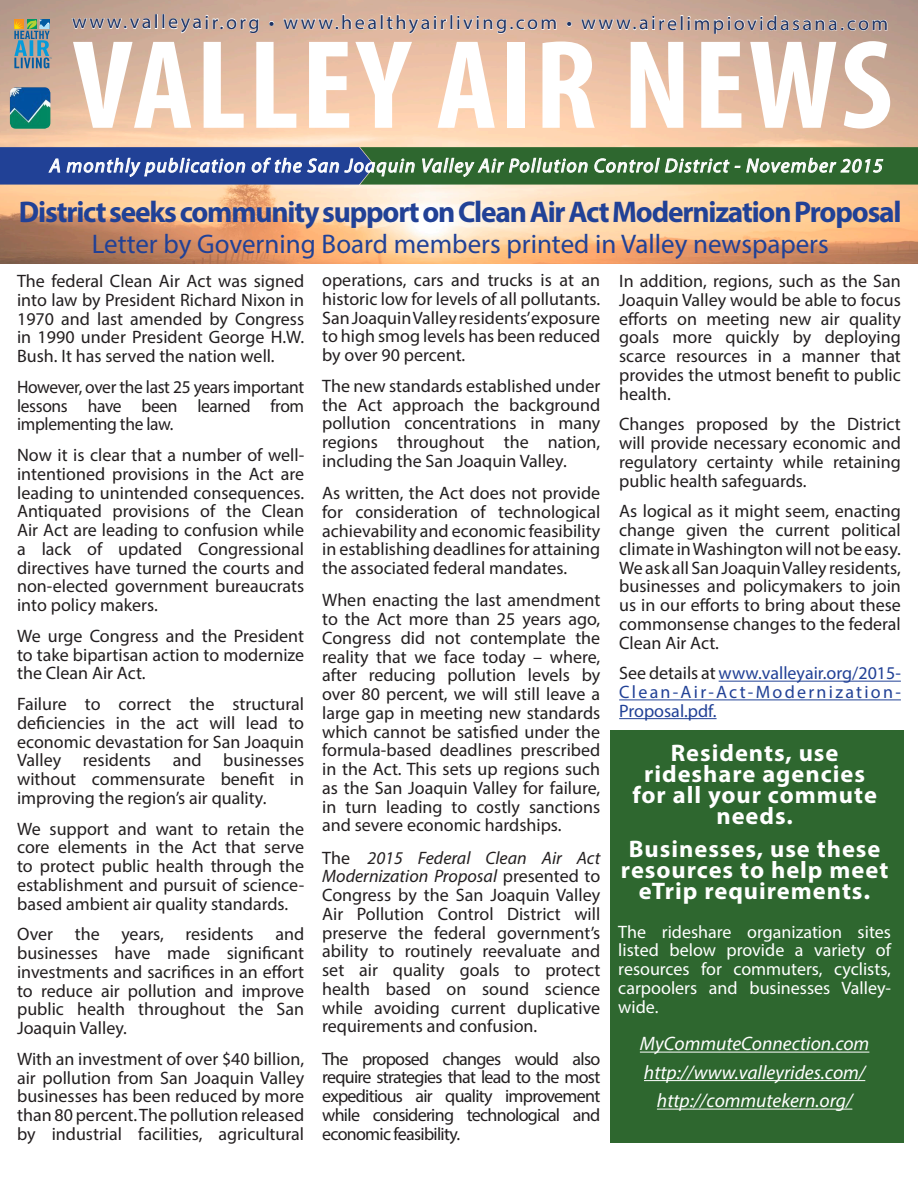
<style>
.page{position:relative;width:918px;height:1188px;background:#fff}
.page>*{position:absolute;margin:0;border:0;box-sizing:border-box;transform-origin:0 0}
.t1{font:700 condensed 127.5px "Myriad Pro";letter-spacing:.02em;color:#fff}
.t2{font:700 30px "Myriad Pro";letter-spacing:-.04em;color:#214196}
.t3{font:27px "Myriad Pro";color:#214196}
.t4{font:700 24px/21px "Myriad Pro";letter-spacing:.04em;color:#fff;text-align:center}
.t5{font:italic 19.5px "Myriad Pro";letter-spacing:.055em;color:#fff}
.t6{font:italic 19.5px "Myriad Pro";color:#fff}
.t7{font:19.5px "Myriad Pro";letter-spacing:.115em;color:#1e3364}
.t8{font:18px/18.8px "Myriad Pro";color:#231f20;text-align:justify}
.t9{font:18px/18.8px "Myriad Pro";color:#fff;text-align:justify}
.t10{font:18px/18.8px "Myriad Pro";letter-spacing:.055em;color:#214196;text-align:justify}
.s1{font-style:italic}
.s2{color:#231f20}
.s3{font-size:25.5px}
</style>
<div class="page">
<div style="left:610px;top:731px;width:294px;height:412px;background:#2e672f"></div>
<img style="left:0;top:0;width:918px;height:264px">
<svg style="left:71px;top:13px;width:80px;height:23px;background:#ceb4a6"></svg>
<div style="left:155px;top:14px;width:3px;height:15px;border:1px solid #fff"></div>
<div style="left:162px;top:14px;width:3px;height:15px;border:1px solid #fff"></div>
<svg style="left:168px;top:14px;width:91px;height:33px;background:#d7b8a6"></svg>
<svg style="left:269px;top:21px;width:5px;height:5px"></svg>
<svg style="left:283px;top:14px;width:164px;height:22px;background:#e2c2b0"></svg>
<div style="left:450px;top:15px;width:3px;height:14px;border:1px solid #fff"></div>
<svg style="left:457px;top:16px;width:100px;height:36px;background:#e4bfa9"></svg>
<svg style="left:567px;top:22px;width:5px;height:5px"></svg>
<svg style="left:581px;top:0;width:307px;height:54px;background:#cdad9d"></svg>
<svg style="left:0;top:147px;width:918px;height:47px;background:#678079"></svg>
<img style="left:10px;top:87px;width:40px;height:42px">
<svg style="left:14px;top:20px;width:38px;height:48px;background:#799599"></svg>
<hr style="left:719px;top:681px;width:182px;height:1px;background:#214196">
<hr style="left:619px;top:699px;width:282px;height:1px;background:#214196">
<hr style="left:619px;top:718px;width:98px;height:1px;background:#214196">
<hr style="left:640px;top:1052px;width:229px;height:1px;background:#fff">
<hr style="left:644px;top:1080px;width:221px;height:1px;background:#fff">
<hr style="left:657px;top:1109px;width:195px;height:1px;background:#fff">
<p class="t7" style="left:72px;top:11px;width:818px">www.valleyair.org • www.healthyairliving.com • www.airelimpiovidasana.com</p>
<p class="t1" style="left:73px;top:6px;width:821px">VALLEY AIR NEWS</p>
<p class="t5" style="left:50px;top:154px;width:835px">A monthly publication of the San Joaquin Valley Air Pollution Control District - November 2015</p>
<p class="t2" style="left:19px;top:192px;width:884px">District seeks community support on Clean Air Act Modernization Proposal</p>
<p class="t3" style="left:92px;top:228px;width:738px">Letter by Governing Board members printed in Valley newspapers</p>
<p class="t8" style="left:17px;top:271px;width:289px">The federal Clean Air Act was signed into law by President Richard Nixon in 1970 and last amended by Congress in 1990 under President George H.W.<br>Bush. It has served the nation well.</p>
<p class="t8" style="left:17px;top:377px;width:289px">However, over the last 25 years important lessons have been learned from implementing the law.</p>
<p class="t8" style="left:17px;top:445px;width:289px">Now it is clear that a number of well&shy;intentioned provisions in the Act are leading to unintended consequences.<br>Antiquated provisions of the Clean Air Act are leading to confusion while a lack of updated Congressional directives have turned the courts and non-elected government bureaucrats into policy makers.</p>
<p class="t8" style="left:17px;top:626px;width:289px">We urge Congress and the President to take bipartisan action to modernize the Clean Air Act.</p>
<p class="t8" style="left:17px;top:694px;width:289px">Failure to correct the structural deficiencies in the act will lead to economic devastation for San Joaquin Valley residents and businesses without commensurate benefit in improving the region’s air quality.</p>
<p class="t8" style="left:17px;top:819px;width:289px">We support and want to retain the core elements in the Act that serve to protect public health through the establishment and pursuit of science&shy;based ambient air quality standards.</p>
<p class="t8" style="left:17px;top:925px;width:289px">Over the years, residents and businesses have made significant investments and sacrifices in an effort to reduce air pollution and improve public health throughout the San Joaquin Valley.</p>
<p class="t8" style="left:17px;top:1049px;width:289px">With an investment of over $40 billion, air pollution from San Joaquin Valley businesses has been reduced by more than 80 percent. The pollution released by industrial facilities, agricultural</p>
<p class="t8" style="left:322px;top:271px;width:280px">operations, cars and trucks is at an historic low for levels of all pollutants.<br>San Joaquin Valley residents’exposure to high smog levels has been reduced by over 90 percent.</p>
<p class="t8" style="left:322px;top:376px;width:280px">The new standards established under the Act approach the background pollution concentrations in many regions throughout the nation, including the San Joaquin Valley.</p>
<p class="t8" style="left:322px;top:484px;width:280px">As written, the Act does not provide for consideration of technological achievability and economic feasibility in establishing deadlines for attaining the associated federal mandates.</p>
<p class="t8" style="left:322px;top:591px;width:280px">When enacting the last amendment to the Act more than 25 years ago, Congress did not contemplate the reality that we face today – where, after reducing pollution levels by over 80 percent, we will still leave a large gap in meeting new standards which cannot be satisfied under the formula-based deadlines prescribed in the Act. This sets up regions such as the San Joaquin Valley for failure, in turn leading to costly sanctions and severe economic hardships.</p>
<p class="t8" style="left:322px;top:848px;width:280px">The <span class="s1">2015 Federal Clean Air Act Modernization Proposal</span> presented to Congress by the San Joaquin Valley Air Pollution Control District will preserve the federal government’s ability to routinely reevaluate and set air quality goals to protect health based on sound science while avoiding current duplicative requirements and confusion.</p>
<p class="t8" style="left:322px;top:1049px;width:280px">The proposed changes would also require strategies that lead to the most expeditious air quality improvement while considering technological and economic feasibility.</p>
<p class="t8" style="left:619px;top:271px;width:283px">In addition, regions, such as the San Joaquin Valley would be able to focus efforts on meeting new air quality goals more quickly by deploying scarce resources in a manner that provides the utmost benefit to public health.</p>
<p class="t8" style="left:619px;top:415px;width:283px">Changes proposed by the District will provide necessary economic and regulatory certainty while retaining public health safeguards.</p>
<p class="t8" style="left:619px;top:502px;width:283px">As logical as it might seem, enacting change given the current political climate in Washington will not be easy.<br>We ask all San Joaquin Valley residents, businesses and policymakers to join us in our efforts to bring about these commonsense changes to the federal Clean Air Act.</p>
<p class="t10" style="left:619px;top:664px;width:283px"><span class="s2">See details at</span> www.valleyair.org/2015- Clean-Air-Act-Modernization-Proposal.pdf.</p>
<p class="t4" style="left:632px;top:742px;width:246px">Residents, use rideshare agencies for all your commute needs.</p>
<p class="t4" style="left:621px;top:838px;width:269px">Businesses, use these resources to help meet eTrip requirements<span class="s3">.</span></p>
<p class="t9" style="left:618px;top:922px;width:274px">The rideshare organization sites listed below provide a variety of resources for commuters, cyclists, carpoolers and businesses Valley&shy;wide.</p>
<p class="t6" style="left:640px;top:1032px;width:231px">MyCommuteConnection.com</p>
<p class="t6" style="left:644px;top:1060px;width:223px">http://www.valleyrides.com/</p>
<p class="t6" style="left:657px;top:1089px;width:197px">http://commutekern.org/</p>
</div>
